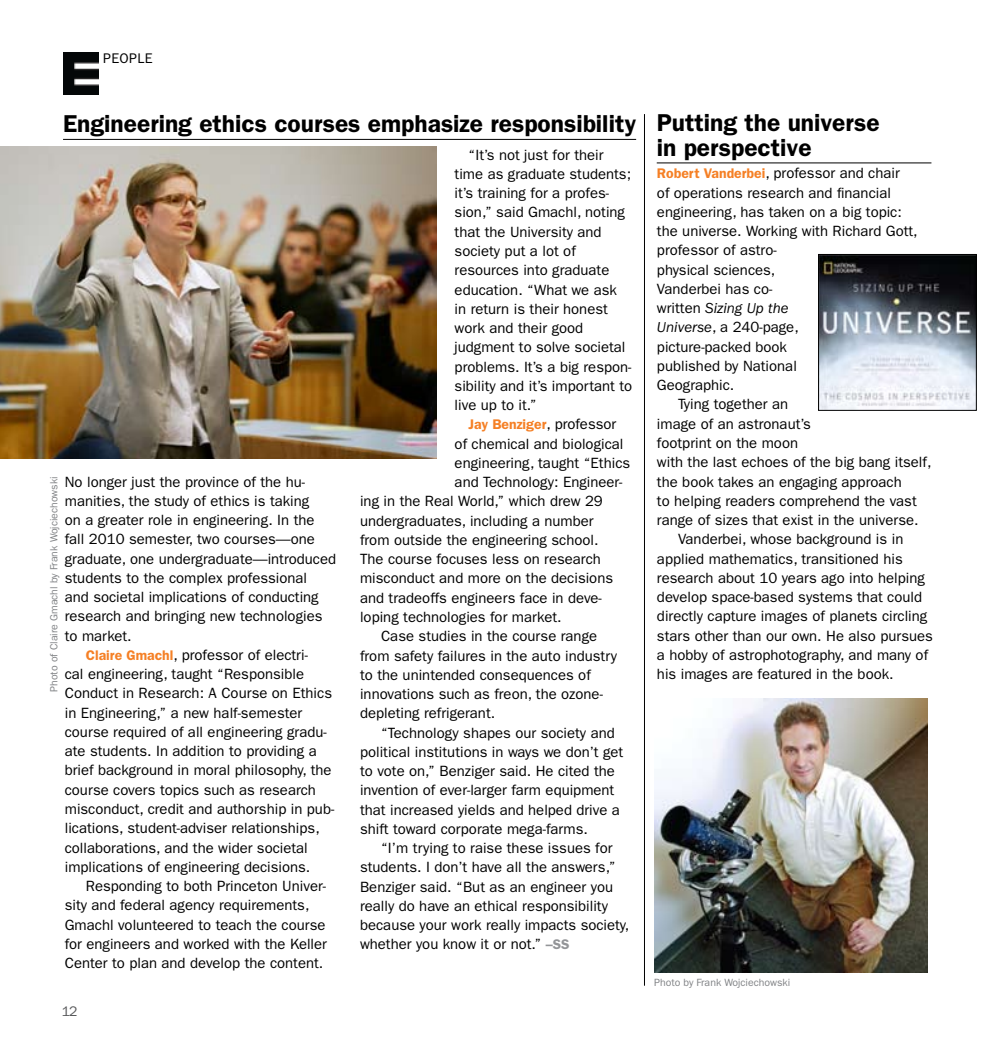
<style>
.page{position:relative;width:993px;height:1056px;background:#fff}
.page>*{position:absolute;margin:0;border:0;box-sizing:border-box;transform-origin:0 0}
.t1{font:600 24.5px/24.5px "ITC Franklin Gothic Std";color:#000}
.t2{font:14.88px/19.2px "ITC Franklin Gothic Std";color:#000}
.t3{font:italic 14.88px "ITC Franklin Gothic Std";color:#000}
.t4{font:600 14px "ITC Franklin Gothic Std";color:#f58025}
.t5{font:14px "ITC Franklin Gothic Std";letter-spacing:.025em;color:#000}
.t6{font:14px "ITC Franklin Gothic Std";color:#58595b}
.t7{font:10.5px "ITC Franklin Gothic Std";color:#808285}
.s1{font-weight:400;font-size:14.88px;color:#000}
.s2{font-weight:600;font-size:14px;color:#939598}
.s3{font-weight:600;font-size:14px;color:#f58025}
.s4{font-style:normal}
.s5{font-style:italic}
</style>
<div class="page">
<img style="left:820px;top:256px;width:154px;height:152px">
<div style="left:818px;top:254px;width:158px;height:156px;border:1px solid #000"></div>
<img style="left:0;top:147px;width:436px;height:311px">
<img style="left:654px;top:698px;width:273px;height:273px">
<img style="left:63px;top:52px;width:35px;height:43px">
<hr style="left:63px;top:139px;width:573px;height:1px;background:#000">
<hr style="left:656px;top:163px;width:275px;height:1px;background:#000">
<hr style="left:644px;top:114px;width:1px;height:871px;background:#000">
<p class="t5" style="left:103px;top:50px;width:51px">PEOPLE</p>
<h1 class="t1" style="left:63px;top:112px;width:574px">Engineering ethics courses emphasize responsibility</h1>
<p class="t2" style="left:454px;top:145px;width:179px;text-indent:14px">“It’s not just for their time as graduate students; it’s training for a profes&shy;sion,” said Gmachl, noting that the University and society put a lot of resources into graduate education. “What we ask in return is their honest work and their good judgment to solve societal problems. It’s a big respon&shy;sibility and it’s important to live up to it.”</p>
<p class="t4" style="left:468px;top:416px;width:149px">Jay Benziger<span class="s1">, professor</span></p>
<p class="t2" style="left:454px;top:434px;width:170px">of chemical and biological</p>
<p class="t2" style="left:454px;top:453px;width:177px">engineering, taught “Ethics</p>
<p class="t2" style="left:454px;top:472px;width:169px">and Technology: Engineer-</p>
<p class="t2" style="left:360px;top:491px;width:244px">ing in the Real World,” which drew 29</p>
<p class="t2" style="left:360px;top:511px;width:235px">undergraduates, including a number</p>
<p class="t2" style="left:360px;top:530px;width:240px">from outside the engineering school.</p>
<p class="t2" style="left:360px;top:549px;width:242px">The course focuses less on research</p>
<p class="t2" style="left:360px;top:568px;width:254px">misconduct and more on the decisions</p>
<p class="t2" style="left:360px;top:588px;width:243px">and tradeoffs engineers face in deve-</p>
<p class="t2" style="left:360px;top:607px;width:203px">loping technologies for market.</p>
<p class="t2" style="left:381px;top:626px;width:217px">Case studies in the course range</p>
<p class="t2" style="left:360px;top:645px;width:258px">from safety failures in the auto industry</p>
<p class="t2" style="left:360px;top:665px;width:232px">to the unintended consequences of</p>
<p class="t2" style="left:360px;top:684px;width:244px">innovations such as freon, the ozone-</p>
<p class="t2" style="left:360px;top:703px;width:137px">depleting refrigerant.</p>
<p class="t2" style="left:381px;top:722px;width:235px">“Technology shapes our society and</p>
<p class="t2" style="left:360px;top:742px;width:265px">political institutions in ways we don’t get</p>
<p class="t2" style="left:360px;top:761px;width:256px">to vote on,” Benziger said. He cited the</p>
<p class="t2" style="left:360px;top:780px;width:256px">invention of ever-larger farm equipment</p>
<p class="t2" style="left:360px;top:799px;width:261px">that increased yields and helped drive a</p>
<p class="t2" style="left:360px;top:819px;width:229px">shift toward corporate mega-farms.</p>
<p class="t2" style="left:381px;top:838px;width:233px">“I’m trying to raise these issues for</p>
<p class="t2" style="left:360px;top:857px;width:257px">students. I don’t have all the answers,”</p>
<p class="t2" style="left:360px;top:876px;width:254px">Benziger said. “But as an engineer you</p>
<p class="t2" style="left:360px;top:896px;width:249px">really do have an ethical responsibility</p>
<p class="t2" style="left:360px;top:915px;width:271px">because your work really impacts society,</p>
<p class="t2" style="left:360px;top:934px;width:211px">whether you know it or not.” <span class="s2">–SS</span></p>
<p class="t2" style="left:65px;top:472px;width:242px">No longer just the province of the hu-</p>
<p class="t2" style="left:65px;top:491px;width:246px">manities, the study of ethics is taking</p>
<p class="t2" style="left:65px;top:510px;width:251px">on a greater role in engineering. In the</p>
<p class="t2" style="left:65px;top:529px;width:251px">fall 2010 semester, two courses—one</p>
<p class="t2" style="left:65px;top:549px;width:273px">graduate, one undergraduate—introduced</p>
<p class="t2" style="left:65px;top:568px;width:244px">students to the complex professional</p>
<p class="t2" style="left:65px;top:587px;width:255px">and societal implications of conducting</p>
<p class="t2" style="left:65px;top:606px;width:259px">research and bringing new technologies</p>
<p class="t2" style="left:65px;top:626px;width:68px">to market.</p>
<p class="t2" style="left:86px;top:645px;width:223px"><span class="s3">Claire Gmachl</span>, professor of electri-</p>
<p class="t2" style="left:65px;top:664px;width:241px">cal engineering, taught “Responsible</p>
<p class="t2" style="left:65px;top:683px;width:269px">Conduct in Research: A Course on Ethics</p>
<p class="t2" style="left:65px;top:703px;width:239px">in Engineering,” a new half-semester</p>
<p class="t2" style="left:65px;top:722px;width:263px">course required of all engineering gradu-</p>
<p class="t2" style="left:65px;top:741px;width:253px">ate students. In addition to providing a</p>
<p class="t2" style="left:65px;top:760px;width:268px">brief background in moral philosophy, the</p>
<p class="t2" style="left:65px;top:780px;width:253px">course covers topics such as research</p>
<p class="t2" style="left:65px;top:799px;width:271px">misconduct, credit and authorship in pub-</p>
<p class="t2" style="left:65px;top:818px;width:256px">lications, student-adviser relationships,</p>
<p class="t2" style="left:65px;top:837px;width:244px">collaborations, and the wider societal</p>
<p class="t2" style="left:65px;top:857px;width:247px">implications of engineering decisions.</p>
<p class="t2" style="left:86px;top:876px;width:242px">Responding to both Princeton Univer-</p>
<p class="t2" style="left:65px;top:895px;width:246px">sity and federal agency requirements,</p>
<p class="t2" style="left:65px;top:914px;width:262px">Gmachl volunteered to teach the course</p>
<p class="t2" style="left:65px;top:934px;width:264px">for engineers and worked with the Keller</p>
<p class="t2" style="left:65px;top:953px;width:260px">Center to plan and develop the content.</p>
<p class="t7" style="left:48px;top:691px;width:217px;rotate:-90deg">Photo of Claire Gmachl by Frank Wojciechowski</p>
<p class="t6" style="left:62px;top:1002px;width:17px">12</p>
<h1 class="t1" style="left:656px;top:111px;width:224px">Putting the universe in perspective</h1>
<p class="t2" style="left:656px;top:164px;width:244px"><span class="s3">Robert Vanderbei</span>, professor and chair</p>
<p class="t2" style="left:656px;top:183px;width:235px">of operations research and financial</p>
<p class="t2" style="left:656px;top:202px;width:246px">engineering, has taken on a big topic:</p>
<p class="t2" style="left:656px;top:221px;width:262px">the universe. Working with Richard Gott,</p>
<p class="t2" style="left:656px;top:241px;width:121px">professor of astro-</p>
<p class="t2" style="left:656px;top:260px;width:120px">physical sciences,</p>
<p class="t2" style="left:656px;top:279px;width:117px">Vanderbei has co-</p>
<p class="t3" style="left:656px;top:300px;width:133px"><span class="s4">written</span> Sizing Up the</p>
<p class="t2" style="left:656px;top:318px;width:143px"><span class="s5">Universe</span>, a 240-page,</p>
<p class="t2" style="left:656px;top:337px;width:132px">picture-packed book</p>
<p class="t2" style="left:656px;top:356px;width:141px">published by National</p>
<p class="t2" style="left:656px;top:375px;width:79px">Geographic.</p>
<p class="t2" style="left:677px;top:395px;width:112px">Tying together an</p>
<p class="t2" style="left:656px;top:414px;width:155px">image of an astronaut’s</p>
<p class="t2" style="left:656px;top:433px;width:143px">footprint on the moon</p>
<p class="t2" style="left:656px;top:452px;width:276px">with the last echoes of the big bang itself,</p>
<p class="t2" style="left:656px;top:472px;width:246px">the book takes an engaging approach</p>
<p class="t2" style="left:656px;top:491px;width:261px">to helping readers comprehend the vast</p>
<p class="t2" style="left:656px;top:510px;width:263px">range of sizes that exist in the universe.</p>
<p class="t2" style="left:677px;top:529px;width:227px">Vanderbei, whose background is in</p>
<p class="t2" style="left:656px;top:549px;width:247px">applied mathematics, transitioned his</p>
<p class="t2" style="left:656px;top:568px;width:269px">research about 10 years ago into helping</p>
<p class="t2" style="left:656px;top:587px;width:266px">develop space-based systems that could</p>
<p class="t2" style="left:656px;top:606px;width:272px">directly capture images of planets circling</p>
<p class="t2" style="left:656px;top:626px;width:277px">stars other than our own. He also pursues</p>
<p class="t2" style="left:656px;top:645px;width:272px">a hobby of astrophotography, and many of</p>
<p class="t2" style="left:656px;top:664px;width:238px">his images are featured in the book.</p>
<p class="t7" style="left:654px;top:976px;width:138px">Photo by Frank Wojciechowski</p>
</div>
